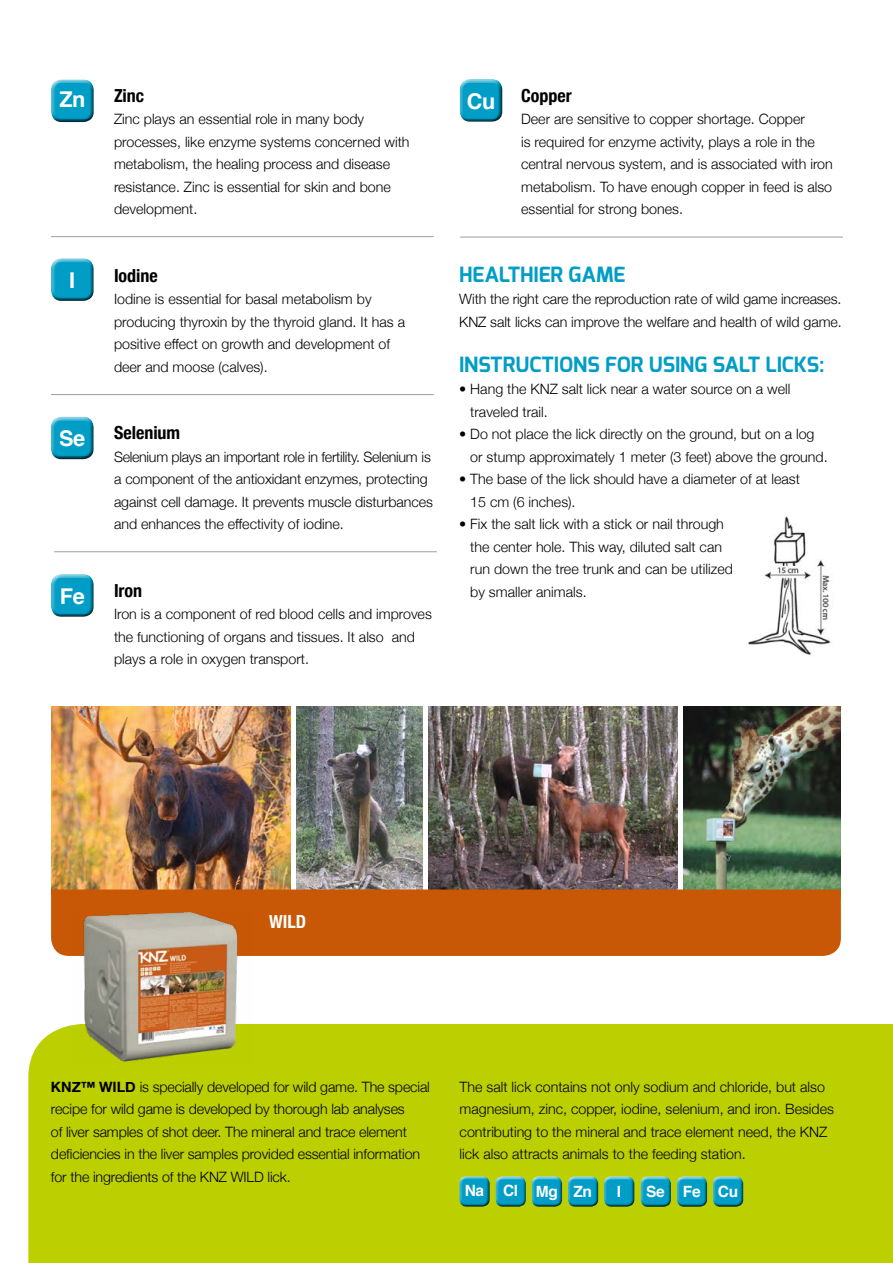
<style>
.page{position:relative;width:893px;height:1263px;background:#fff}
.page>*{position:absolute;margin:0;border:0;box-sizing:border-box;transform-origin:0 0}
.t1{font:700 21.75px "Helvetica";letter-spacing:-.02em;color:#fff}
.t2{font:700 21px "Exo";color:#009dc6}
.t3{font:700 condensed 18px "Helvetica Neue";color:#000}
.t4{font:700 condensed 18px "Helvetica Neue";color:#fff}
.t5{font:700 15.45px "Helvetica";letter-spacing:-.02em;color:#fff}
.t6{font:300 14.25px/22.5px "Helvetica Neue";color:#000}
.s1{font-weight:700}
.s2{font-family:"Helvetica Neue LT Std";font-weight:700;font-stretch:condensed}
</style>
<div class="page">
<img style="left:51px;top:707px;width:239px;height:182px">
<img style="left:297px;top:707px;width:126px;height:182px">
<img style="left:429px;top:707px;width:248px;height:182px">
<img style="left:683px;top:707px;width:157px;height:182px">
<div style="left:28px;top:1024px;width:865px;height:239px;background:#bccf00"></div>
<div style="left:492px;top:1172px;width:36px;height:33px;background:#fff;opacity:.75"></div>
<div style="left:494px;top:1178px;width:35px;height:29px;background:#000;opacity:.75"></div>
<div style="left:456px;top:1172px;width:35px;height:33px;background:#fff;opacity:.75"></div>
<div style="left:457px;top:1178px;width:36px;height:29px;background:#000;opacity:.75"></div>
<div style="left:528px;top:1172px;width:36px;height:33px;background:#fff;opacity:.75"></div>
<div style="left:530px;top:1178px;width:35px;height:29px;background:#000;opacity:.75"></div>
<div style="left:564px;top:1172px;width:36px;height:33px;background:#fff;opacity:.75"></div>
<div style="left:566px;top:1178px;width:36px;height:29px;background:#000;opacity:.75"></div>
<div style="left:600px;top:1172px;width:36px;height:33px;background:#fff;opacity:.75"></div>
<div style="left:602px;top:1178px;width:36px;height:29px;background:#000;opacity:.75"></div>
<div style="left:637px;top:1173px;width:36px;height:32px;background:#fff;opacity:.75"></div>
<div style="left:639px;top:1178px;width:35px;height:29px;background:#000;opacity:.75"></div>
<div style="left:673px;top:1172px;width:36px;height:33px;background:#fff;opacity:.75"></div>
<div style="left:675px;top:1178px;width:35px;height:29px;background:#000;opacity:.75"></div>
<hr style="left:51px;top:236px;width:383px;height:1px;background:#9d9d9c">
<div style="left:51px;top:889px;width:790px;height:67px;background:#c85805"></div>
<img style="left:72px;top:912px;width:181px;height:153px">
<hr style="left:51px;top:394px;width:383px;height:1px;background:#9d9d9c">
<hr style="left:460px;top:237px;width:383px;height:1px;background:#9d9d9c">
<hr style="left:54px;top:551px;width:383px;height:1px;background:#9d9d9c">
<img style="left:748px;top:516px;width:83px;height:139px">
<div style="left:709px;top:1172px;width:36px;height:33px;background:#fff;opacity:.75"></div>
<div style="left:711px;top:1178px;width:36px;height:29px;background:#000;opacity:.75"></div>
<div style="left:47px;top:75px;width:49px;height:45px;background:#fff;opacity:.75"></div>
<div style="left:49px;top:82px;width:49px;height:41px;background:#000;opacity:.75"></div>
<div style="left:47px;top:254px;width:49px;height:45px;background:#fff;opacity:.75"></div>
<div style="left:49px;top:261px;width:49px;height:41px;background:#000;opacity:.75"></div>
<div style="left:47px;top:412px;width:49px;height:45px;background:#fff;opacity:.75"></div>
<div style="left:49px;top:419px;width:49px;height:42px;background:#000;opacity:.75"></div>
<div style="left:455px;top:75px;width:49px;height:44px;background:#fff;opacity:.75"></div>
<div style="left:457px;top:82px;width:50px;height:41px;background:#000;opacity:.75"></div>
<div style="left:47px;top:570px;width:49px;height:44px;background:#fff;opacity:.75"></div>
<div style="left:49px;top:577px;width:49px;height:41px;background:#000;opacity:.75"></div>
<h1 class="t1" style="left:59px;top:82px;width:28px">Zn</h1>
<p class="t3" style="left:114px;top:80px;width:32px">Zinc</p>
<p class="t6" style="left:114px;top:107px;width:297px">Zinc plays an essential role in many body processes, like enzyme systems concerned with metabolism, the healing process and disease resistance. Zinc is essential for skin and bone development.</p>
<h1 class="t1" style="left:467px;top:83px;width:30px">Cu</h1>
<p class="t3" style="left:521px;top:80px;width:52px">Copper</p>
<p class="t6" style="left:521px;top:107px;width:313px">Deer are sensitive to copper shortage. Copper<br>is required for enzyme activity, plays a role in the central nervous system, and is associated with iron metabolism. To have enough copper in feed is also essential for strong bones.</p>
<h1 class="t1" style="left:69px;top:263px;width:8px">I</h1>
<h1 class="t1" style="left:59px;top:421px;width:28px">Se</h1>
<h1 class="t1" style="left:60px;top:578px;width:26px">Fe</h1>
<p class="t3" style="left:114px;top:260px;width:45px">Iodine</p>
<p class="t6" style="left:114px;top:287px;width:293px">Iodine is essential for basal metabolism by producing thyroxin by the thyroid gland. It has a positive effect on growth and development of deer and moose (calves).</p>
<p class="t3" style="left:114px;top:418px;width:68px">Selenium</p>
<p class="t6" style="left:114px;top:444px;width:320px">Selenium plays an important role in fertility. Selenium is a component of the antioxidant enzymes, protecting against cell damage. It prevents muscle disturbances and enhances the effectivity of iodine.</p>
<p class="t3" style="left:114px;top:575px;width:30px">Iron</p>
<p class="t6" style="left:114px;top:602px;width:319px">Iron is a component of red blood cells and improves the functioning of organs and tissues. It also and plays a role in oxygen transport.</p>
<h2 class="t2" style="left:459px;top:260px;width:168px">HEALTHIER GAME</h2>
<p class="t6" style="left:459px;top:287px;width:384px">With the right care the reproduction rate of wild game increases.<br>KNZ salt licks can improve the welfare and health of wild game.</p>
<h2 class="t2" style="left:459px;top:350px;width:367px">INSTRUCTIONS FOR USING SALT LICKS:</h2>
<p class="t6" style="left:470px;top:377px;width:322px;text-indent:-11px">• Hang the KNZ salt lick near a water source on a well traveled trail.</p>
<p class="t6" style="left:470px;top:422px;width:359px;text-indent:-11px">• Do not place the lick directly on the ground, but on a log or stump approximately 1 meter (3 feet) above the ground.</p>
<p class="t6" style="left:470px;top:467px;width:331px;text-indent:-11px">• The base of the lick should have a diameter of at least<br>15 cm (6 inches).</p>
<p class="t6" style="left:470px;top:512px;width:264px;text-indent:-11px">• Fix the salt lick with a stick or nail through the center hole. This way, diluted salt can run down the tree trunk and can be utilized by smaller animals.</p>
<p class="t4" style="left:269px;top:907px;width:38px">WILD</p>
<p class="t6" style="left:51px;top:1074px;width:380px"><span class="s1">KNZ</span><span class="s2">™</span> <span class="s1">WILD</span> is specially developed for wild game. The special recipe for wild game is developed by thorough lab analyses<br>of liver samples of shot deer. The mineral and trace element deficiencies in the liver samples provided essential information for the ingredients of the KNZ WILD lick.</p>
<p class="t6" style="left:460px;top:1074px;width:376px">The salt lick contains not only sodium and chloride, but also magnesium, zinc, copper, iodine, selenium, and iron. Besides contributing to the mineral and trace element need, the KNZ lick also attracts animals to the feeding station.</p>
<p class="t5" style="left:465px;top:1178px;width:129px">Na Cl Mg Zn</p>
<p class="t5" style="left:617px;top:1179px;width:6px">I</p>
<p class="t5" style="left:646px;top:1179px;width:56px">Se Fe</p>
<p class="t5" style="left:718px;top:1179px;width:22px">Cu</p>
</div>
